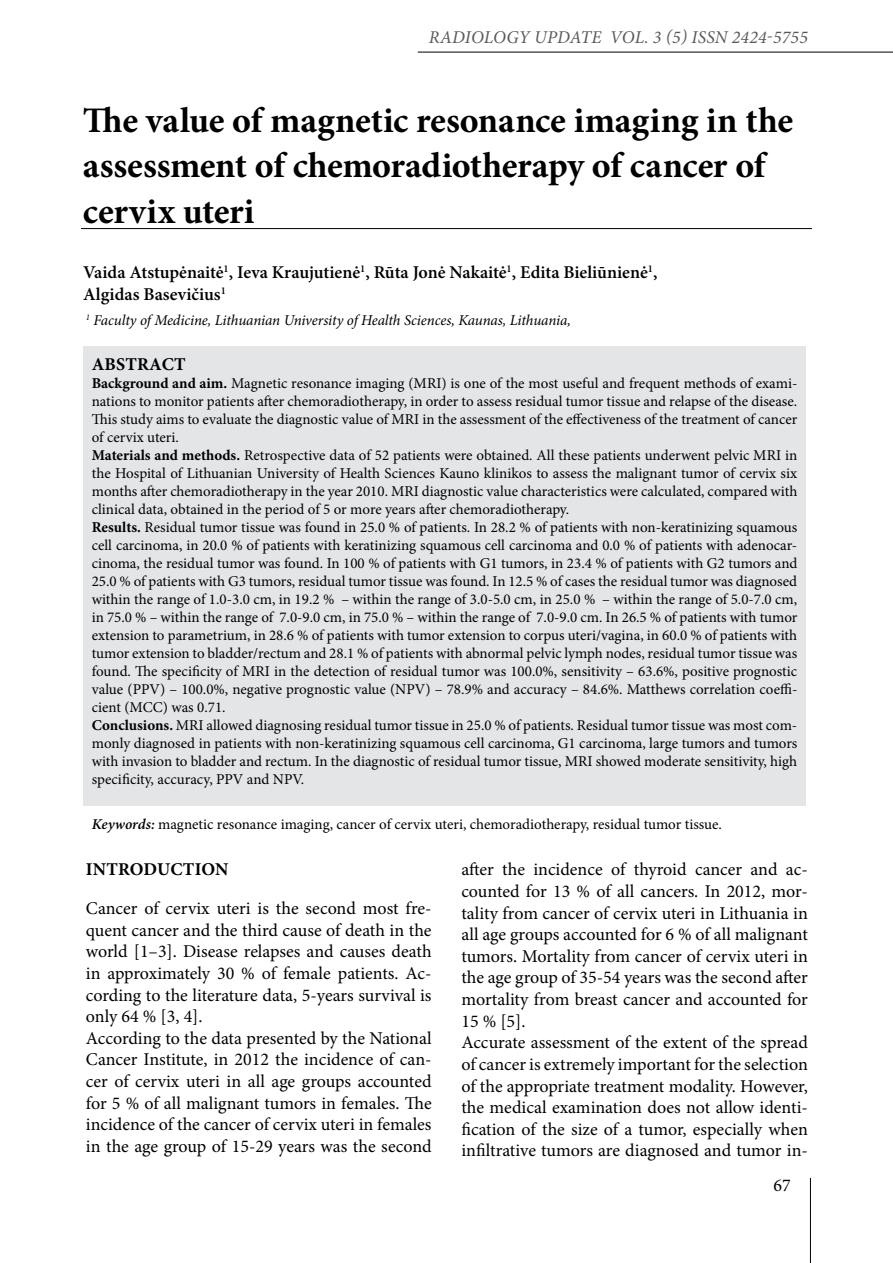
<style>
.page{position:relative;width:893px;height:1263px;background:#fff}
.page>*{position:absolute;margin:0;border:0;box-sizing:border-box;transform-origin:0 0}
.t1{font:700 36px/45px "Minion Pro";letter-spacing:-.005em;color:#000}
.t2{font:18px/21.6px "Minion Pro";color:#000}
.t3{font:600 18px/21.6px "Minion Pro";color:#000}
.t4{font:italic 18px "Minion Pro";letter-spacing:.01em;color:#58595b}
.t5{font:700 18px "Minion Pro";letter-spacing:.01em;color:#000}
.t6{font:15px/18px "Minion Pro";color:#000}
.t7{font:italic 15px "Minion Pro";letter-spacing:-.01em;color:#000}
.s1{font-weight:700}
.s2{font-weight:600;font-style:italic}
</style>
<div class="page">
<hr style="left:418px;top:52px;width:475px;height:1px;background:#000">
<hr style="left:810px;top:1178px;width:1px;height:85px;background:#000">
<div style="left:83px;top:347px;width:723px;height:459px;background:#e4e5e6"></div>
<hr style="left:81px;top:228px;width:731px;height:1px;background:#000">
<p class="t4" style="left:429px;top:25px;width:381px">RADIOLOGY UPDATE VOL. 3 (5) ISSN 2424-5755</p>
<h1 class="t1" style="left:83px;top:98px;width:712px">The value of magnetic resonance imaging in the assessment of chemoradiotherapy of cancer of cervix uteri</h1>
<p class="t3" style="left:83px;top:262px;width:576px">Vaida Atstupėnaitė<sup>1</sup>, Ieva Kraujutienė<sup>1</sup>, Rūta Jonė Nakaitė<sup>1</sup>, Edita Bieliūnienė<sup>1</sup>,<br>Algidas Basevičius<sup>1</sup></p>
<p class="t7" style="left:86px;top:310px;width:487px"><sup>1</sup> Faculty of Medicine, Lithuanian University of Health Sciences, Kaunas, Lithuania,</p>
<p class="t5" style="left:92px;top:352px;width:95px">ABSTRACT</p>
<p class="t6" style="left:92px;top:375px;width:707px"><span class="s1">Background and aim.</span> Magnetic resonance imaging (MRI) is one of the most useful and frequent methods of exami&shy;nations to monitor patients after chemoradiotherapy, in order to assess residual tumor tissue and relapse of the disease.<br>This study aims to evaluate the diagnostic value of MRI in the assessment of the effectiveness of the treatment of cancer of cervix uteri.<br><span class="s1">Materials and methods.</span> Retrospective data of 52 patients were obtained. All these patients underwent pelvic MRI in the Hospital of Lithuanian University of Health Sciences Kauno klinikos to assess the malignant tumor of cervix six months after chemoradiotherapy in the year 2010. MRI diagnostic value characteristics were calculated, compared with clinical data, obtained in the period of 5 or more years after chemoradiotherapy.<br><span class="s1">Results.</span> Residual tumor tissue was found in 25.0 % of patients. In 28.2 % of patients with non-keratinizing squamous cell carcinoma, in 20.0 % of patients with keratinizing squamous cell carcinoma and 0.0 % of patients with adenocar&shy;cinoma, the residual tumor was found. In 100 % of patients with G1 tumors, in 23.4 % of patients with G2 tumors and 25.0 % of patients with G3 tumors, residual tumor tissue was found. In 12.5 % of cases the residual tumor was diagnosed within the range of 1.0-3.0 cm, in 19.2 % – within the range of 3.0-5.0 cm, in 25.0 % – within the range of 5.0-7.0 cm, in 75.0 % – within the range of 7.0-9.0 cm, in 75.0 % – within the range of 7.0-9.0 cm. In 26.5 % of patients with tumor extension to parametrium, in 28.6 % of patients with tumor extension to corpus uteri/vagina, in 60.0 % of patients with tumor extension to bladder/rectum and 28.1 % of patients with abnormal pelvic lymph nodes, residual tumor tissue was found. The specificity of MRI in the detection of residual tumor was 100.0%, sensitivity – 63.6%, positive prognostic value (PPV) – 100.0%, negative prognostic value (NPV) – 78.9% and accuracy – 84.6%. Matthews correlation coeffi&shy;cient (MCC) was 0.71.<br><span class="s1">Conclusions.</span> MRI allowed diagnosing residual tumor tissue in 25.0 % of patients. Residual tumor tissue was most com&shy;monly diagnosed in patients with non-keratinizing squamous cell carcinoma, G1 carcinoma, large tumors and tumors with invasion to bladder and rectum. In the diagnostic of residual tumor tissue, MRI showed moderate sensitivity, high specificity, accuracy, PPV and NPV.</p>
<p class="t6" style="left:92px;top:815px;width:632px"><span class="s2">Keywords:</span> magnetic resonance imaging, cancer of cervix uteri, chemoradiotherapy, residual tumor tissue.</p>
<p class="t5" style="left:86px;top:857px;width:144px">INTRODUCTION</p>
<p class="t2" style="left:86px;top:898px;width:347px">Cancer of cervix uteri is the second most fre&shy;quent cancer and the third cause of death in the world [1–3]. Disease relapses and causes death in approximately 30 % of female patients. Ac&shy;cording to the literature data, 5-years survival is only 64 % [3, 4].<br>According to the data presented by the National Cancer Institute, in 2012 the incidence of can&shy;cer of cervix uteri in all age groups accounted for 5 % of all malignant tumors in females. The incidence of the cancer of cervix uteri in females in the age group of 15-29 years was the second</p>
<p class="t2" style="left:461px;top:859px;width:348px">after the incidence of thyroid cancer and ac&shy;counted for 13 % of all cancers. In 2012, mor&shy;tality from cancer of cervix uteri in Lithuania in all age groups accounted for 6 % of all malignant tumors. Mortality from cancer of cervix uteri in the age group of 35-54 years was the second after mortality from breast cancer and accounted for 15 % [5].<br>Accurate assessment of the extent of the spread of cancer is extremely important for the selection of the appropriate treatment modality. However, the medical examination does not allow identi&shy;fication of the size of a tumor, especially when infiltrative tumors are diagnosed and tumor in-</p>
<p class="t2" style="left:774px;top:1174px;width:19px">67</p>
</div>
